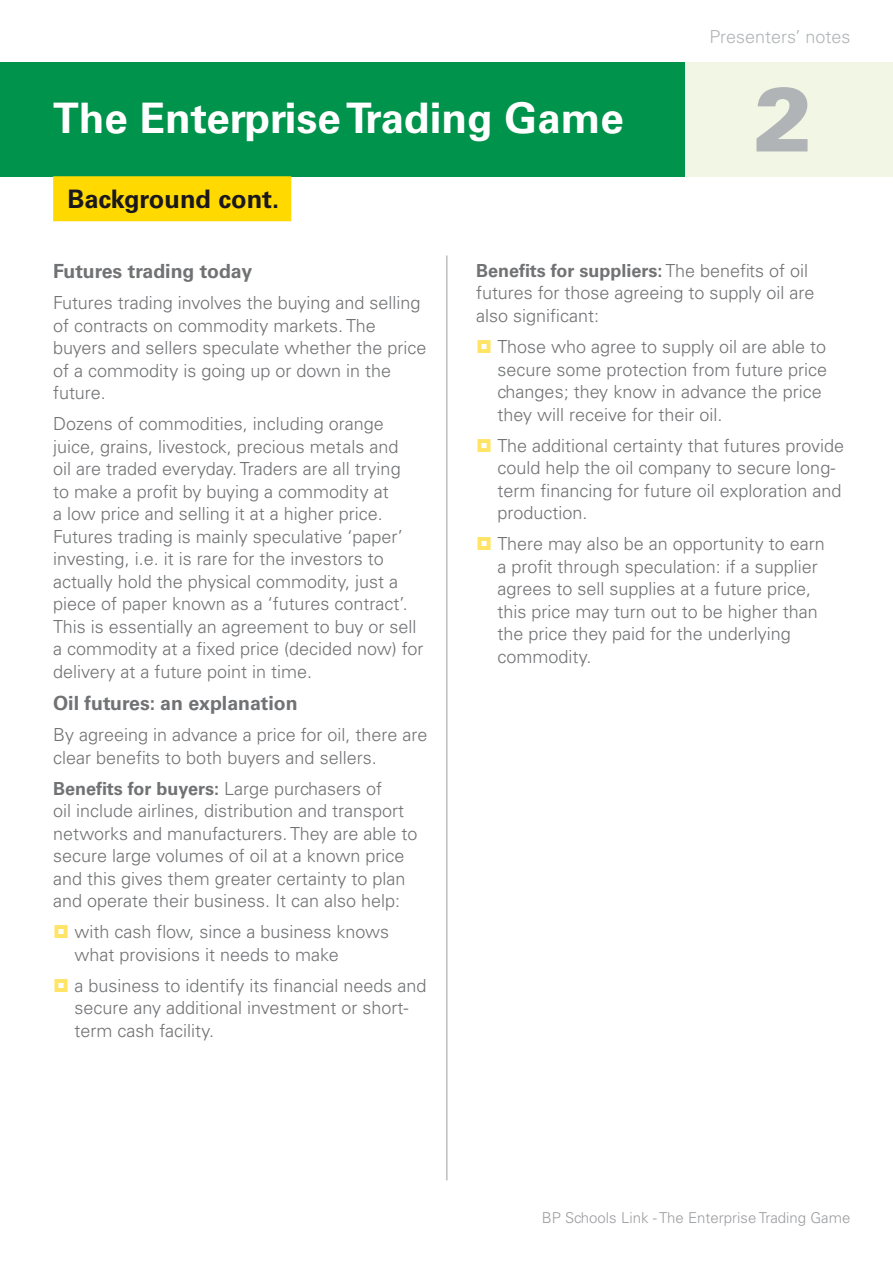
<style>
.page{position:relative;width:893px;height:1263px;background:#fff}
.page>*{position:absolute;margin:0;border:0;box-sizing:border-box;transform-origin:0 0}
.t1{font:900 90px "Univers LT Std";color:#b1b4b6}
.t2{font:700 42px "Univers LT Std";color:#fff}
.t3{font:700 25.5px "Univers LT Std";color:#1a181b}
.t4{font:700 19.5px "Univers LT Std";color:#717274}
.t5{font:300 18px/22.5px "Univers LT Std";color:#717274}
.t6{font:300 18px "Univers LT Std";color:#b1b4b6}
.t7{font:300 15px "Univers LT Std";color:#9c9da0}
.s1{font-weight:700}
</style>
<div class="page">
<div style="left:639px;top:62px;width:254px;height:114px;background:#f1f7e4"></div>
<div style="left:0;top:62px;width:684px;height:114px;background:#00934b"></div>
<hr style="left:446px;top:255px;width:1px;height:925px;background:#9c9da0">
<div style="left:53px;top:176px;width:238px;height:45px;background:#ffd900"></div>
<h2 class="t2" style="left:53px;top:93px;width:572px">The Enterprise Trading Game</h2>
<h3 class="t3" style="left:67px;top:184px;width:213px">Background cont.</h3>
<p class="t6" style="left:709px;top:26px;width:142px">Presenters’ notes</p>
<h1 class="t1" style="left:753px;top:63px;width:62px">2</h1>
<p class="t4" style="left:53px;top:260px;width:201px">Futures trading today</p>
<p class="t5" style="left:53px;top:291px;width:375px">Futures trading involves the buying and selling of contracts on commodity markets. The buyers and sellers speculate whether the price of a commodity is going up or down in the future.</p>
<p class="t5" style="left:53px;top:412px;width:372px">Dozens of commodities, including orange juice, grains, livestock, precious metals and<br>oil are traded everyday. Traders are all trying<br>to make a profit by buying a commodity at<br>a low price and selling it at a higher price.<br>Futures trading is mainly speculative ‘paper’ investing, i.e. it is rare for the investors to actually hold the physical commodity, just a piece of paper known as a ‘futures contract’.<br>This is essentially an agreement to buy or sell a commodity at a fixed price (decided now) for delivery at a future point in time.</p>
<p class="t4" style="left:53px;top:692px;width:246px">Oil futures: an explanation</p>
<p class="t5" style="left:53px;top:723px;width:376px">By agreeing in advance a price for oil, there are clear benefits to both buyers and sellers.</p>
<p class="t5" style="left:53px;top:777px;width:366px"><span class="s1">Benefits for buyers:</span> Large purchasers of<br>oil include airlines, distribution and transport networks and manufacturers. They are able to secure large volumes of oil at a known price and this gives them greater certainty to plan and operate their business. It can also help:</p>
<p class="t5" style="left:74px;top:920px;width:316px">with cash flow, since a business knows what provisions it needs to make</p>
<p class="t5" style="left:74px;top:974px;width:354px">a business to identify its financial needs and secure any additional investment or short&shy;term cash facility.</p>
<p class="t5" style="left:476px;top:259px;width:340px"><span class="s1">Benefits for suppliers:</span> The benefits of oil futures for those agreeing to supply oil are also significant:</p>
<p class="t5" style="left:497px;top:335px;width:331px">Those who agree to supply oil are able to secure some protection from future price changes; they know in advance the price they will receive for their oil.</p>
<p class="t5" style="left:497px;top:434px;width:348px">The additional certainty that futures provide could help the oil company to secure long&shy;term financing for future oil exploration and production.</p>
<p class="t5" style="left:497px;top:532px;width:329px">There may also be an opportunity to earn a profit through speculation: if a supplier agrees to sell supplies at a future price, this price may turn out to be higher than the price they paid for the underlying commodity.</p>
<p class="t7" style="left:542px;top:1209px;width:310px">BP Schools Link - The Enterprise Trading Game</p>
</div>
